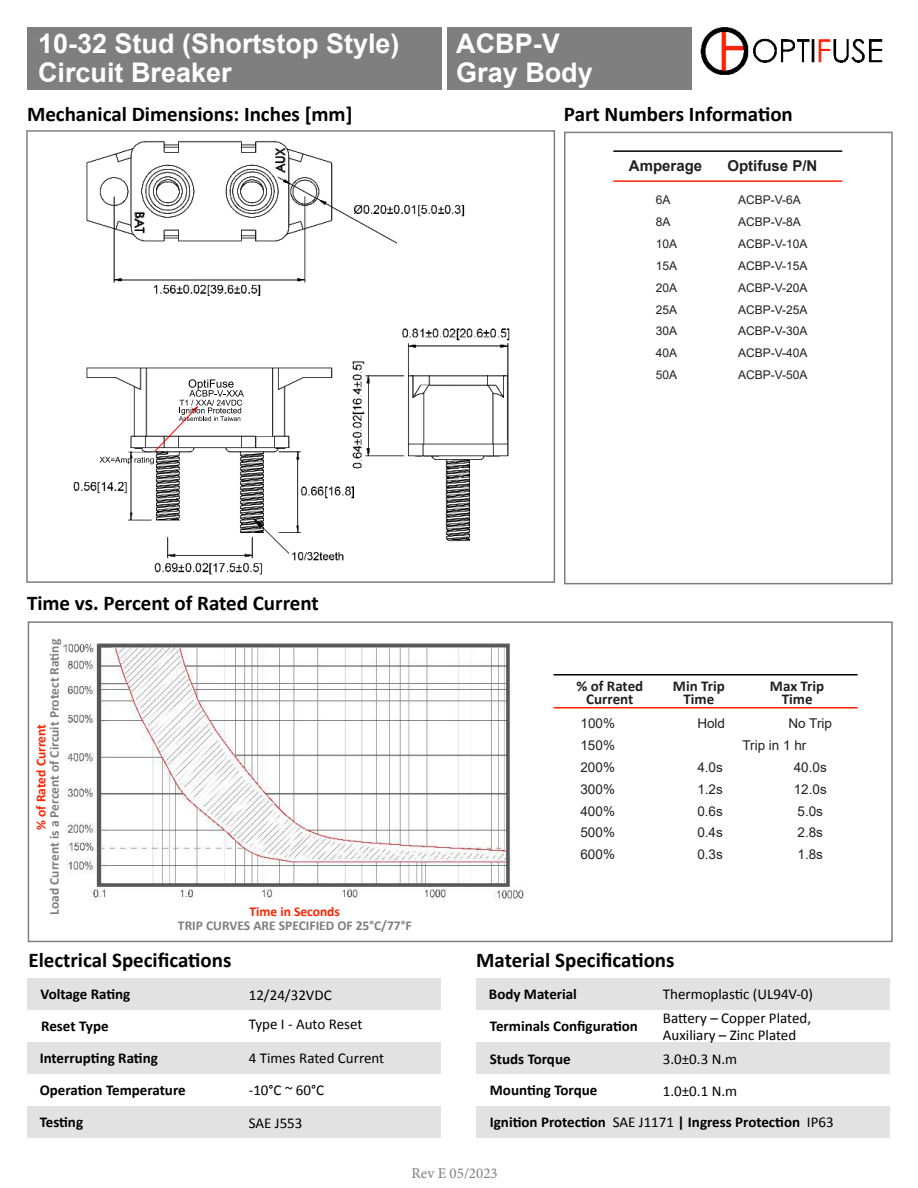
<style>
.page{position:relative;width:918px;height:1188px;background:#fff}
.page>*{position:absolute;margin:0;border:0;box-sizing:border-box;transform-origin:0 0}
.t1{font:700 27px/28.5px "Arial";color:#fff}
.t2{font:700 21px "Calibri";color:#000}
.t3{font:700 15px/31.8px "Calibri";color:#000}
.t4{font:15px/24.5px "Calibri";color:#000}
.t5{font:700 15px/13.5px "Calibri";color:#221f1f;text-align:center}
.t6{font:700 15px "Arial";color:#221f1f}
.t7{font:15px "Minion Pro";color:#7f7f7f}
.t8{font:13.5px "Arial";color:#221f1f}
.t9{font:700 13.5px "Calibri";color:#7f7f7f}
.t10{font:700 13.5px "Calibri";color:#ff2100}
.t11{font:12px "Arial";color:#221f1f}
.s1{font-weight:400}
</style>
<div class="page">
<img style="left:701px;top:27px;width:182px;height:48px">
<img style="left:73px;top:140px;width:437px;height:435px">
<div style="left:26px;top:130px;width:529px;height:453px;border:2px solid #7f7f7f"></div>
<div style="left:28px;top:28px;width:414px;height:62px;background:#7f7f7f"></div>
<div style="left:447px;top:28px;width:245px;height:62px;background:#7f7f7f"></div>
<div style="left:564px;top:132px;width:329px;height:452px;border:2px solid #7f7f7f"></div>
<hr style="left:613px;top:180px;width:229px;height:2px;background:#ff2100">
<hr style="left:613px;top:150px;width:229px;height:2px;background:#000">
<div style="left:27px;top:978px;width:414px;height:32px;background:#e2e2e2"></div>
<div style="left:476px;top:978px;width:414px;height:32px;background:#e2e2e2"></div>
<div style="left:27px;top:1042px;width:414px;height:32px;background:#e2e2e2"></div>
<div style="left:476px;top:1042px;width:414px;height:32px;background:#e2e2e2"></div>
<div style="left:27px;top:1107px;width:414px;height:31px;background:#e2e2e2"></div>
<div style="left:476px;top:1107px;width:414px;height:31px;background:#e2e2e2"></div>
<hr style="left:553px;top:707px;width:305px;height:1px;background:#ff2100">
<hr style="left:553px;top:674px;width:305px;height:2px;background:#000">
<img style="left:63px;top:643px;width:461px;height:257px">
<div style="left:28px;top:621px;width:865px;height:321px;border:2px solid #7f7f7f"></div>
<svg style="left:100px;top:379px;width:144px;height:85px"></svg>
<h1 class="t1" style="left:38px;top:32px;width:363px">10-32 Stud (Shortstop Style)<br>Circuit Breaker</h1>
<h1 class="t1" style="left:456px;top:32px;width:138px">ACBP-V<br>Gray Body</h1>
<h2 class="t2" style="left:27px;top:106px;width:327px">Mechanical Dimensions: Inches [mm]</h2>
<h2 class="t2" style="left:564px;top:99px;width:230px">Part Numbers Informa琀椀on</h2>
<h2 class="t2" style="left:27px;top:588px;width:293px">Time vs. Percent of Rated Current</h2>
<p class="t9" style="left:45px;top:915px;width:277px;rotate:-90deg">Load Current is a Percent of Circuit Protect Ra琀椀ng</p>
<p class="t10" style="left:31px;top:830px;width:107px;rotate:-90deg">% of Rated Current</p>
<p class="t10" style="left:250px;top:902px;width:92px">Time in Seconds</p>
<p class="t9" style="left:178px;top:916px;width:235px">TRIP CURVES ARE SPECIFIED OF 25°C/77°F</p>
<p class="t6" style="left:629px;top:160px;width:75px">Amperage</p>
<p class="t6" style="left:727px;top:160px;width:92px">Optifuse P/N</p>
<p class="t11" style="left:656px;top:196px;width:16px">6A</p>
<p class="t11" style="left:738px;top:196px;width:64px">ACBP-V-6A</p>
<p class="t11" style="left:656px;top:217px;width:16px">8A</p>
<p class="t11" style="left:738px;top:217px;width:64px">ACBP-V-8A</p>
<p class="t11" style="left:656px;top:239px;width:23px">10A</p>
<p class="t11" style="left:738px;top:239px;width:71px">ACBP-V-10A</p>
<p class="t11" style="left:656px;top:261px;width:23px">15A</p>
<p class="t11" style="left:738px;top:261px;width:71px">ACBP-V-15A</p>
<p class="t11" style="left:656px;top:283px;width:23px">20A</p>
<p class="t11" style="left:738px;top:283px;width:71px">ACBP-V-20A</p>
<p class="t11" style="left:656px;top:305px;width:23px">25A</p>
<p class="t11" style="left:738px;top:305px;width:71px">ACBP-V-25A</p>
<p class="t11" style="left:656px;top:327px;width:23px">30A</p>
<p class="t11" style="left:738px;top:327px;width:71px">ACBP-V-30A</p>
<p class="t11" style="left:656px;top:348px;width:23px">40A</p>
<p class="t11" style="left:738px;top:348px;width:71px">ACBP-V-40A</p>
<p class="t11" style="left:656px;top:370px;width:23px">50A</p>
<p class="t11" style="left:738px;top:370px;width:71px">ACBP-V-50A</p>
<p class="t5" style="left:576px;top:679px;width:68px">% of Rated<br>Current</p>
<p class="t5" style="left:673px;top:679px;width:53px">Min Trip<br>Time</p>
<p class="t5" style="left:770px;top:679px;width:56px">Max Trip<br>Time</p>
<p class="t8" style="left:580px;top:718px;width:36px">100%</p>
<p class="t8" style="left:697px;top:718px;width:29px">Hold</p>
<p class="t8" style="left:789px;top:718px;width:45px">No Trip</p>
<p class="t8" style="left:580px;top:740px;width:36px">150%</p>
<p class="t8" style="left:742px;top:740px;width:66px">Trip in 1 hr</p>
<p class="t8" style="left:580px;top:762px;width:36px">200%</p>
<p class="t8" style="left:697px;top:762px;width:27px">4.0s</p>
<p class="t8" style="left:794px;top:762px;width:35px">40.0s</p>
<p class="t8" style="left:580px;top:784px;width:36px">300%</p>
<p class="t8" style="left:697px;top:784px;width:27px">1.2s</p>
<p class="t8" style="left:794px;top:784px;width:35px">12.0s</p>
<p class="t8" style="left:580px;top:806px;width:36px">400%</p>
<p class="t8" style="left:697px;top:806px;width:27px">0.6s</p>
<p class="t8" style="left:798px;top:806px;width:27px">5.0s</p>
<p class="t8" style="left:580px;top:828px;width:36px">500%</p>
<p class="t8" style="left:697px;top:828px;width:27px">0.4s</p>
<p class="t8" style="left:798px;top:828px;width:27px">2.8s</p>
<p class="t8" style="left:580px;top:849px;width:36px">600%</p>
<p class="t8" style="left:697px;top:849px;width:27px">0.3s</p>
<p class="t8" style="left:798px;top:849px;width:27px">1.8s</p>
<h2 class="t2" style="left:28px;top:945px;width:205px">Electrical Speci昀椀ca琀椀ons</h2>
<h2 class="t2" style="left:476px;top:946px;width:200px">Material Speci昀椀ca琀椀ons</h2>
<p class="t4" style="left:663px;top:981px;width:152px">Thermoplas琀椀c (UL94V-0)<br>Ba琀琀ery – Copper Plated,</p>
<p class="t4" style="left:663px;top:1022px;width:135px">Auxiliary – Zinc Plated</p>
<p class="t3" style="left:41px;top:977px;width:91px">Voltage Ra琀椀ng</p>
<p class="t3" style="left:489px;top:979px;width:90px">Body Material</p>
<p class="t3" style="left:41px;top:1010px;width:69px">Reset Type</p>
<p class="t4" style="left:249px;top:982px;width:84px">12/24/32VDC</p>
<p class="t4" style="left:249px;top:1013px;width:115px">Type I - Auto Reset</p>
<p class="t3" style="left:490px;top:1009px;width:150px;line-height:32.8px">Terminals Con昀椀gura琀椀on<br>Studs Torque</p>
<p class="t4" style="left:249px;top:1046px;width:137px">4 Times Rated Current</p>
<p class="t4" style="left:663px;top:1046px;width:76px">3.0±0.3 N.m</p>
<p class="t3" style="left:40px;top:1042px;width:148px">Interrup琀椀ng Ra琀椀ng<br>Opera琀椀on Temperature<br>Tes琀椀ng</p>
<p class="t3" style="left:490px;top:1074px;width:109px">Moun琀椀ng Torque</p>
<p class="t4" style="left:249px;top:1078px;width:77px">-10°C ~ 60°C</p>
<p class="t4" style="left:249px;top:1113px;width:55px">SAE J553</p>
<p class="t3" style="left:490px;top:1075px;width:345px;line-height:30.9px;text-indent:173px"><span class="s1">1.0±0.1 N.m<br></span>Igni琀椀on Protec琀椀on <span class="s1">SAE J1171</span> | Ingress Protec琀椀on <span class="s1">IP63</span></p>
<p class="t7" style="left:411px;top:1164px;width:88px">Rev E 05/2023</p>
</div>
